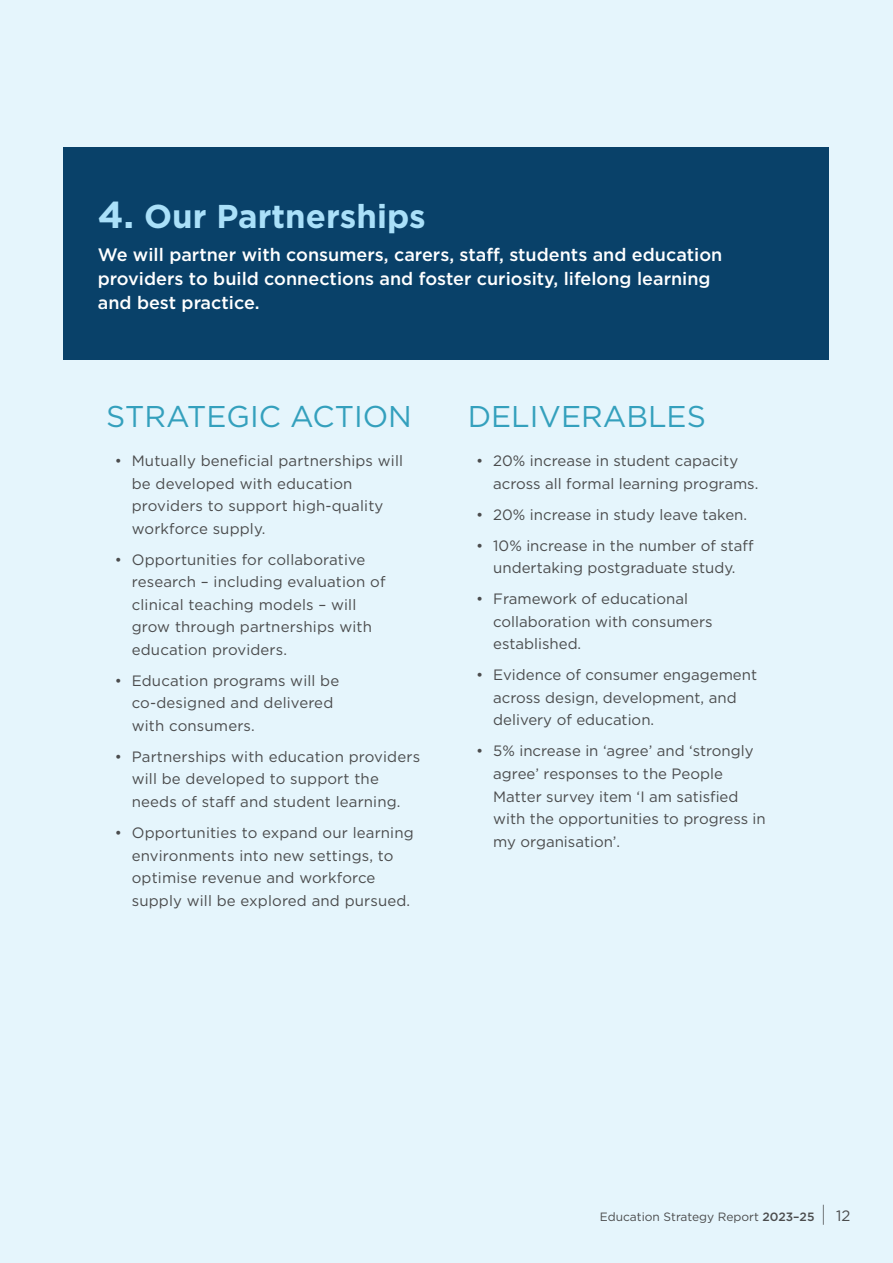
<style>
.page{position:relative;width:893px;height:1263px;background:#e5f5fc}
.page>*{position:absolute;margin:0;border:0;box-sizing:border-box;transform-origin:0 0}
.Sub-heading_dark{font:700 33px "Gotham";color:#aae0f9}
.Sub-heading_dark-2{font:30px "Gotham";color:#34a0bd}
.Sub-heading_dark-3{font:500 18px/24px "Gotham";color:#fff}
.t1{font:15px/22.5px "Gotham";color:#4b4c4d}
.t2{font:12px "Gotham";color:#4b4c4d}
.s1{font-size:37.5px}
.s2{font-weight:500}
.s3{font-size:21.6px}
.s4{font-size:15px}
</style>
<div class="page">
<div style="left:64px;top:147px;width:765px;height:213px;background:#094169"></div>
<p class="Sub-heading_dark" style="left:98px;top:195px;width:330px"><span class="s1">4.</span> Our Partnerships</p>
<p class="Sub-heading_dark-3" style="left:98px;top:242px;width:626px">We will partner with consumers, carers, staff, students and education providers to build connections and foster curiosity, lifelong learning and best practice.</p>
<p class="Sub-heading_dark-2" style="left:106px;top:397px;width:307px">STRATEGIC ACTION</p>
<p class="t1" style="left:132px;top:450px;width:273px;text-indent:-17px">• Mutually beneficial partnerships will be developed with education providers to support high-quality workforce supply.</p>
<p class="t1" style="left:132px;top:548px;width:255px;text-indent:-17px">• Opportunities for collaborative research – including evaluation of clinical teaching models – will grow through partnerships with education providers.</p>
<p class="t1" style="left:132px;top:669px;width:209px;text-indent:-17px">• Education programs will be co-designed and delivered with consumers.</p>
<p class="t1" style="left:132px;top:745px;width:290px;text-indent:-17px">• Partnerships with education providers will be developed to support the needs of staff and student learning.</p>
<p class="t1" style="left:132px;top:821px;width:283px;text-indent:-17px">• Opportunities to expand our learning environments into new settings, to optimise revenue and workforce supply will be explored and pursued.</p>
<p class="Sub-heading_dark-2" style="left:468px;top:397px;width:240px">DELIVERABLES</p>
<p class="t1" style="left:493px;top:450px;width:267px;text-indent:-17px">• 20% increase in student capacity across all formal learning programs.</p>
<p class="t1" style="left:476px;top:503px;width:272px">• 20% increase in study leave taken.</p>
<p class="t1" style="left:476px;top:534px;width:279px;text-align:center">• 10% increase in the number of staff undertaking postgraduate study.</p>
<p class="t1" style="left:493px;top:588px;width:221px;text-indent:-17px">• Framework of educational collaboration with consumers established.</p>
<p class="t1" style="left:493px;top:664px;width:265px;text-indent:-17px">• Evidence of consumer engagement across design, development, and delivery of education.</p>
<p class="t1" style="left:493px;top:740px;width:274px;text-indent:-17px">• 5% increase in ‘agree’ and ‘strongly agree’ responses to the People<br>Matter survey item ‘I am satisfied with the opportunities to progress in my organisation’.</p>
<p class="t2" style="left:600px;top:1209px;width:252px">Education Strategy Report <span class="s2">2023–25</span> <span class="s3">|</span> <span class="s4">12</span></p>
</div>
